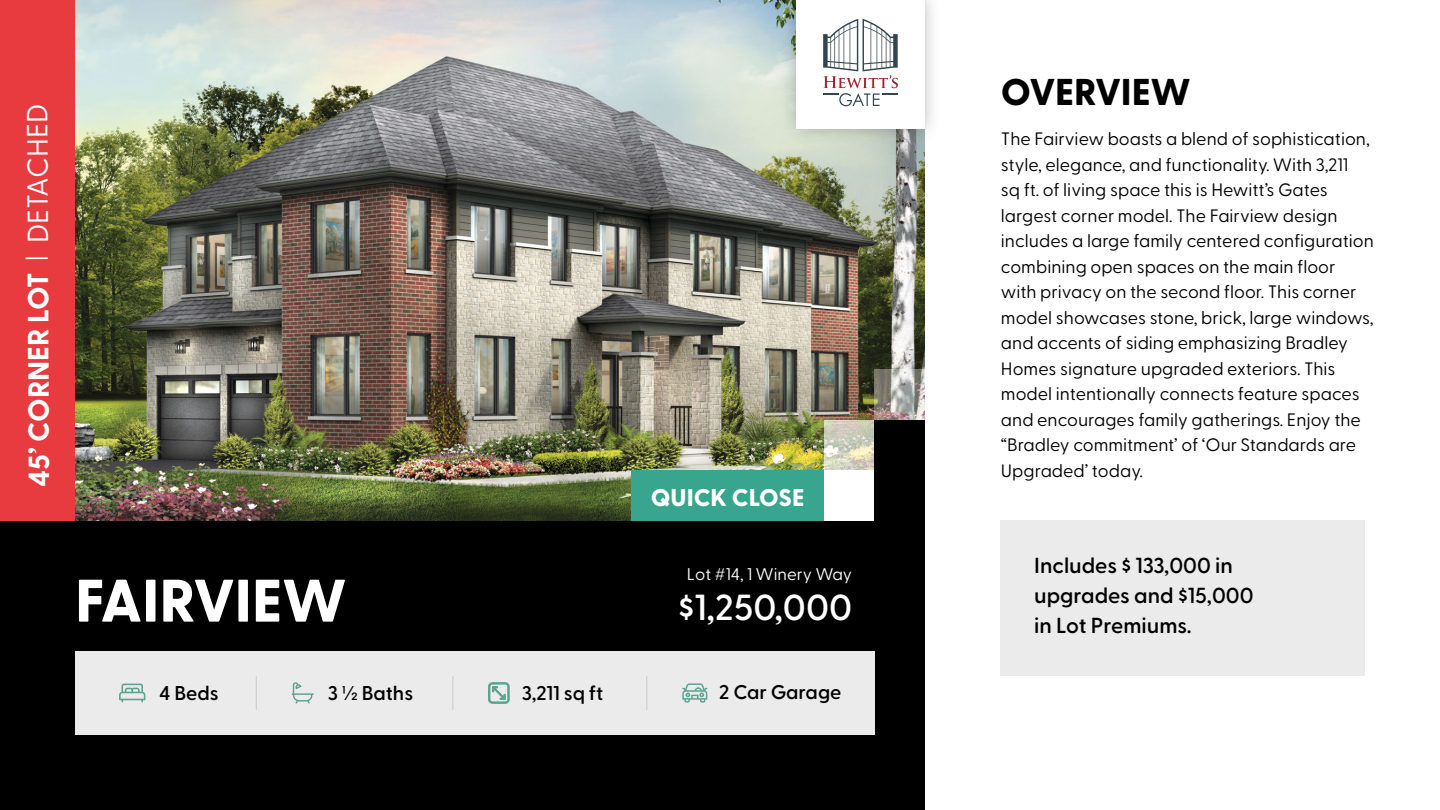
<style>
.page{position:relative;width:1440px;height:810px;background:#fff}
.page>*{position:absolute;margin:0;border:0;box-sizing:border-box;transform-origin:0 0}
.t1{font:800 59.93px "Greycliff CF";letter-spacing:-.01em;color:#fff}
.t2{font:800 37.28px "Greycliff CF";letter-spacing:-.01em;color:#000}
.t3{font:600 36.22px "Greycliff CF";color:#fff}
.t4{font:700 29.03px "Greycliff CF";letter-spacing:-.005em;color:#fff}
.t5{font:29.03px "Greycliff CF";letter-spacing:-.005em;color:#fff}
.t6{font:800 24.22px "Greycliff CF";color:#fff}
.t7{font:600 21.75px/30px "Greycliff CF";color:#000}
.t8{font:600 19.95px "Greycliff CF";color:#000}
.t9{font:18px/25.5px "Greycliff CF";color:#000}
.t10{font:16.95px "Greycliff CF";color:#fff}
.t11{font:15.83px "Greycliff CF";letter-spacing:-.005em;color:#fff}
.s1{font-weight:400}
.s2{font-weight:700}
.s3{font-size:22.5px}
</style>
<div class="page">
<div style="left:0;top:0;width:925px;height:810px;background:#000"></div>
<img style="left:75px;top:0;width:850px;height:520px">
<div style="left:75px;top:651px;width:800px;height:84px;background:#ebebeb"></div>
<svg style="left:119px;top:684px;width:26px;height:18px"></svg>
<svg style="left:292px;top:682px;width:22px;height:22px"></svg>
<svg style="left:488px;top:683px;width:21px;height:20px"></svg>
<svg style="left:682px;top:683px;width:25px;height:20px"></svg>
<hr style="left:256px;top:676px;width:1px;height:34px;background:#c7c8ca">
<hr style="left:453px;top:676px;width:1px;height:34px;background:#c7c8ca">
<hr style="left:646px;top:676px;width:1px;height:34px;background:#c7c8ca">
<svg style="left:824px;top:420px;width:51px;height:50px"></svg>
<svg style="left:875px;top:369px;width:50px;height:51px"></svg>
<div style="left:824px;top:470px;width:51px;height:51px;background:#fff"></div>
<div style="left:875px;top:470px;width:50px;height:51px;background:#000"></div>
<div style="left:875px;top:420px;width:50px;height:50px;background:#000"></div>
<div style="left:632px;top:470px;width:192px;height:51px;background:#38a68f"></div>
<div style="left:1001px;top:520px;width:364px;height:156px;background:#ebebeb"></div>
<div style="left:780px;top:0;width:162px;height:145px;background:#000;opacity:.25"></div>
<div style="left:797px;top:0;width:128px;height:128px;background:#fff"></div>
<svg style="left:823px;top:19px;width:75px;height:87px"></svg>
<div style="left:0;top:0;width:75px;height:521px;background:#e83b40"></div>
<p class="t11" style="left:26px;top:188px;width:90px;rotate:-90deg">BUNGALOW</p>
<p class="t4" style="left:16px;top:487px;width:385px;rotate:-90deg">45’ CORNER LOT <sup>|</sup> <span class="s1">DETACHED</span></p>
<p class="t5" style="left:17px;top:487px;width:246px;rotate:-90deg"><span class="s2">34 LOT</span> <span class="s3">|</span> DETACHE</p>
<p class="t1" style="left:75px;top:555px;width:273px">FAIRVIEW</p>
<p class="t6" style="left:651px;top:479px;width:155px">QUICK CLOSE</p>
<p class="t10" style="left:687px;top:562px;width:167px">Lot #14, 1 Winery Way</p>
<p class="t3" style="left:678px;top:580px;width:176px">$1,250,000</p>
<p class="t8" style="left:159px;top:678px;width:61px">4 Beds</p>
<p class="t8" style="left:328px;top:678px;width:87px">3 ½ Baths</p>
<p class="t8" style="left:522px;top:678px;width:83px">3,211 sq ft</p>
<p class="t8" style="left:719px;top:677px;width:124px">2 Car Garage</p>
<p class="t2" style="left:1001px;top:63px;width:191px">OVERVIEW</p>
<p class="t9" style="left:1001px;top:125px;width:374px">The Fairview boasts a blend of sophistication, style, elegance, and functionality. With 3,211<br>sq ft. of living space this is Hewitt’s Gates largest corner model. The Fairview design includes a large family centered configuration combining open spaces on the main floor with privacy on the second floor. This corner model showcases stone, brick, large windows, and accents of siding emphasizing Bradley Homes signature upgraded exteriors. This model intentionally connects feature spaces and encourages family gatherings. Enjoy the “Bradley commitment’ of ‘Our Standards are Upgraded’ today.</p>
<p class="t7" style="left:1034px;top:549px;width:221px">Includes $ 133,000 in upgrades and $15,000</p>
<p class="t7" style="left:1034px;top:609px;width:159px">in Lot Premiums.</p>
</div>
